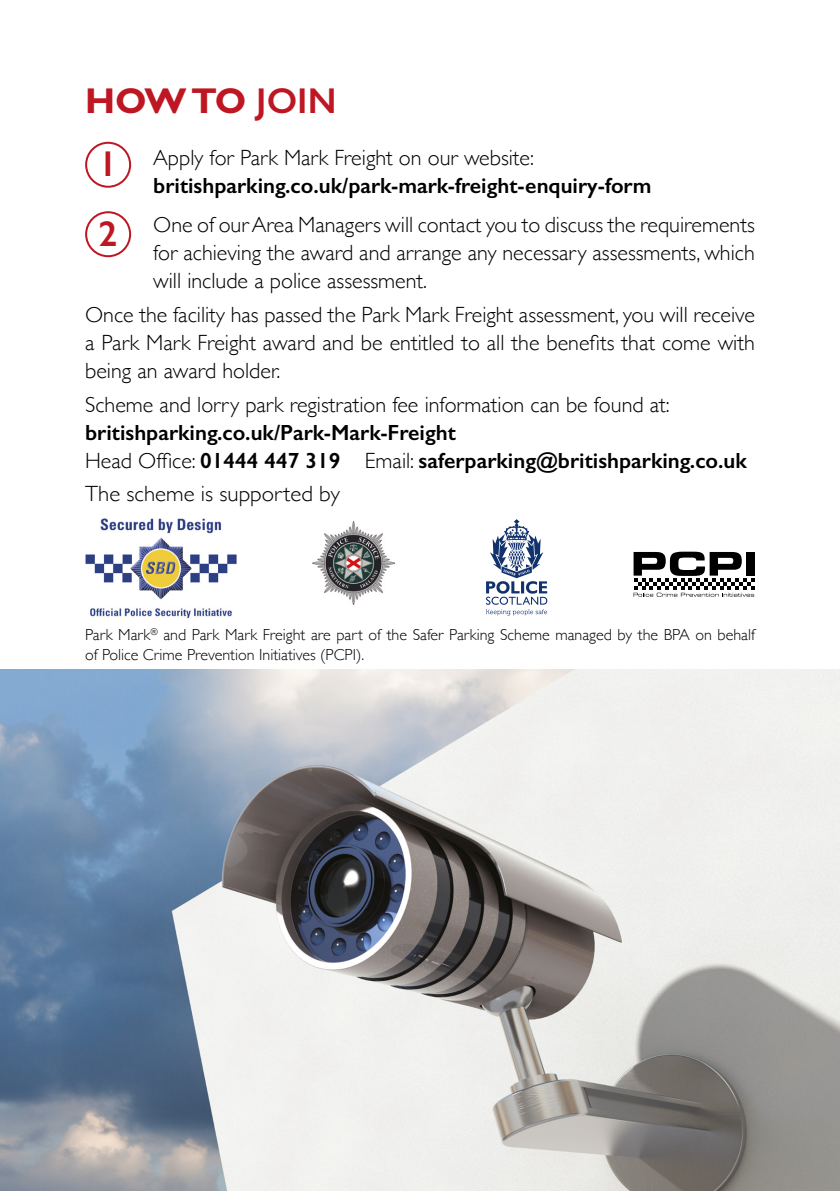
<style>
.page{position:relative;width:840px;height:1191px;background:#fff}
.page>*{position:absolute;margin:0;border:0;box-sizing:border-box;transform-origin:0 0}
.t1{font:700 36px "Gill Sans";color:#be1622}
.t2{font:600 36px/69.4px "Gill Sans";color:#be1622}
.t3{font:300 22px/28px "Gill Sans";color:#000;text-align:justify}
.t4{font:600 22px/28px "Gill Sans";color:#000}
.t5{font:300 16px/19.2px "Gill Sans";color:#000}
.s1{font-weight:600}
.s2{font-weight:300}
</style>
<div class="page">
<img style="left:0;top:669px;width:839px;height:522px">
<div style="left:85px;top:142px;width:46px;height:46px;border:2px solid #be1622;border-radius:50%"></div>
<div style="left:85px;top:211px;width:46px;height:46px;border:2px solid #be1622;border-radius:50%"></div>
<svg style="left:486px;top:519px;width:61px;height:96px"></svg>
<img style="left:85px;top:518px;width:152px;height:101px">
<img style="left:312px;top:522px;width:82px;height:82px">
<svg style="left:633px;top:551px;width:121px;height:46px"></svg>
<h1 class="t1" style="left:85px;top:79px;width:253px">HOW TO <span class="s1">JOIN</span></h1>
<p class="t3" style="left:153px;top:143px;width:382px">Apply for Park Mark Freight on our website:</p>
<p class="t4" style="left:153px;top:171px;width:499px">britishparking.co.uk/park-mark-freight-enquiry-form</p>
<p class="t3" style="left:153px;top:210px;width:602px">One of our Area Managers will contact you to discuss the requirements for achieving the award and arrange any necessary assessments, which will include a police assessment.</p>
<p class="t3" style="left:85px;top:300px;width:671px">Once the facility has passed the Park Mark Freight assessment, you will receive a Park Mark Freight award and be entitled to all the benefits that come with being an award holder.</p>
<p class="t3" style="left:85px;top:389px;width:586px">Scheme and lorry park registration fee information can be found at:</p>
<p class="t4" style="left:85px;top:418px;width:663px">britishparking.co.uk/Park-Mark-Freight<br><span class="s2">Head Office:</span> 01444 447 319 <span class="s2">Email:</span> saferparking@britishparking.co.uk</p>
<h1 class="t2" style="left:99px;top:129px;width:21px">1<br>2</h1>
<p class="t3" style="left:85px;top:479px;width:256px">The scheme is supported by</p>
<p class="t5" style="left:85px;top:625px;width:671px">Park Mark<sup>®</sup> and Park Mark Freight are part of the Safer Parking Scheme managed by the BPA on behalf of Police Crime Prevention Initiatives (PCPI).</p>
</div>
